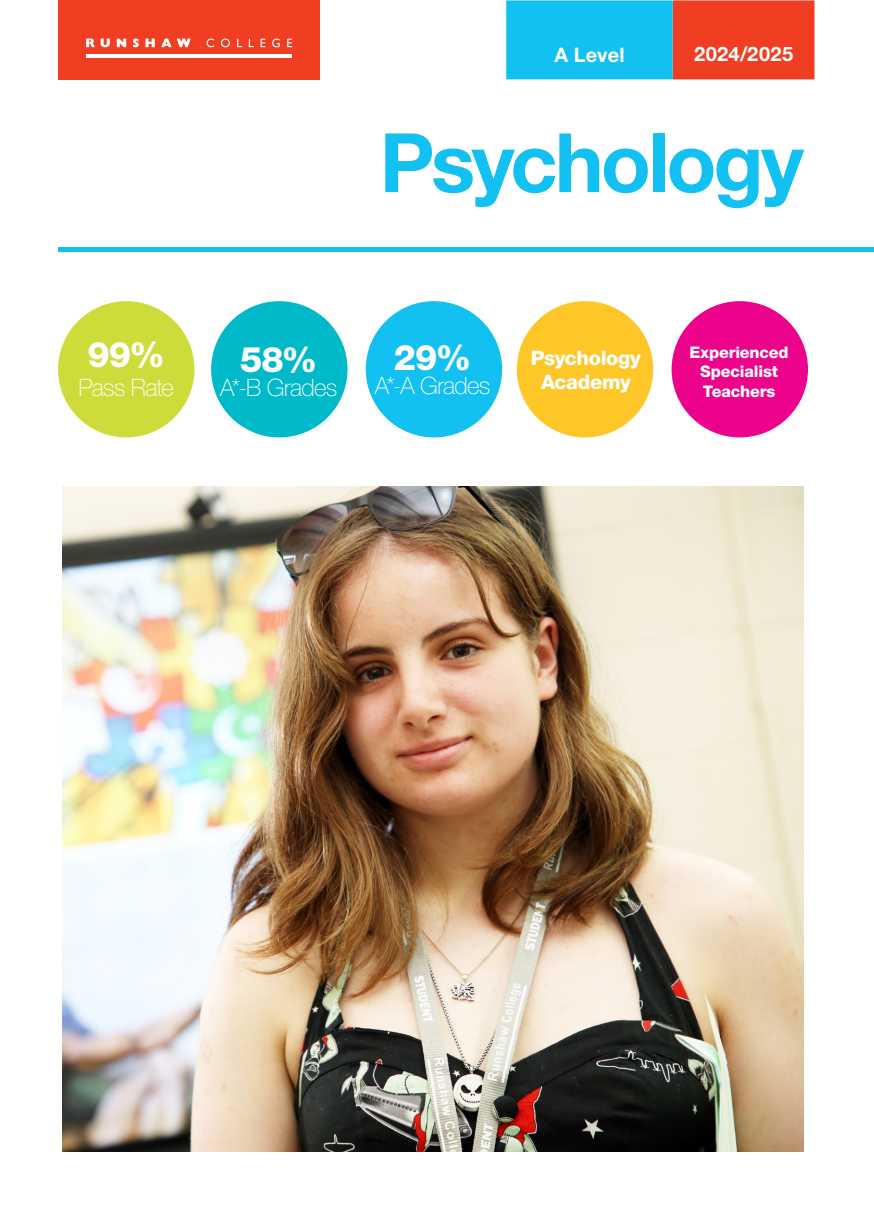
<style>
.page{position:relative;width:874px;height:1225px;background:#fff}
.page>*{position:absolute;margin:0;border:0;box-sizing:border-box;transform-origin:0 0}
.t1{font:700 82px "Helvetica Neue LT Pro";letter-spacing:-.035em;color:#12c0f2}
.t2{font:800 35.2px "Helvetica Neue LT Pro";color:#fff}
.t3{font:100 24px "Helvetica Neue LT Pro";letter-spacing:-.03em;color:#fff}
.t4{font:800 20px/24px "Helvetica Neue LT Pro";letter-spacing:-.015em;color:#fff;text-align:center}
.t5{font:700 20px "Helvetica Neue LT Pro";letter-spacing:.015em;color:#fff}
.t6{font:800 16px/19.2px "Helvetica Neue LT Pro";letter-spacing:-.01em;color:#fff;text-align:center}
</style>
<div class="page">
<div style="left:58px;top:0;width:262px;height:79px;background:#ef3e22"></div>
<svg style="left:506px;top:0;width:308px;height:79px;background:#778594"></svg>
<div style="left:58px;top:301px;width:136px;height:136px;background:#cedc3b;border-radius:50%"></div>
<div style="left:211px;top:301px;width:136px;height:136px;background:#00b9c9;border-radius:50%"></div>
<div style="left:365px;top:301px;width:137px;height:136px;background:#12c0f2;border-radius:50%"></div>
<div style="left:516px;top:301px;width:137px;height:136px;background:#fec627;border-radius:50%"></div>
<div style="left:671px;top:301px;width:136px;height:136px;background:#ed028c;border-radius:50%"></div>
<div style="left:58px;top:247px;width:815px;height:5px;background:#12c0f2"></div>
<img style="left:62px;top:487px;width:741px;height:664px">
<hr style="left:86px;top:54px;width:206px;height:4px;background:#fff">
<svg style="left:86px;top:39px;width:24px;height:8px"></svg>
<svg style="left:117px;top:39px;width:9px;height:8px"></svg>
<svg style="left:133px;top:38px;width:6px;height:9px"></svg>
<svg style="left:145px;top:39px;width:10px;height:8px"></svg>
<svg style="left:161px;top:39px;width:30px;height:8px"></svg>
<svg style="left:206px;top:39px;width:8px;height:8px"></svg>
<svg style="left:221px;top:39px;width:9px;height:8px"></svg>
<svg style="left:237px;top:39px;width:5px;height:8px"></svg>
<svg style="left:249px;top:39px;width:5px;height:8px"></svg>
<svg style="left:260px;top:39px;width:5px;height:8px"></svg>
<svg style="left:272px;top:39px;width:8px;height:8px"></svg>
<svg style="left:287px;top:39px;width:5px;height:8px"></svg>
<p class="t5" style="left:554px;top:43px;width:72px">A Level</p>
<p class="t5" style="left:693px;top:42px;width:101px">2024/2025</p>
<p class="t1" style="left:379px;top:112px;width:425px">Psychology</p>
<p class="t2" style="left:87px;top:333px;width:79px">99%</p>
<p class="t3" style="left:78px;top:373px;width:97px">Pass Rate</p>
<p class="t2" style="left:240px;top:338px;width:79px">58%</p>
<p class="t3" style="left:220px;top:374px;width:118px">A*-B Grades</p>
<p class="t2" style="left:393px;top:337px;width:79px">29%</p>
<p class="t3" style="left:374px;top:372px;width:117px">A*-A Grades</p>
<p class="t4" style="left:530px;top:345px;width:112px">Psychology<br>Academy</p>
<p class="t6" style="left:689px;top:343px;width:101px">Experienced<br>Specialist<br>Teachers</p>
</div>
